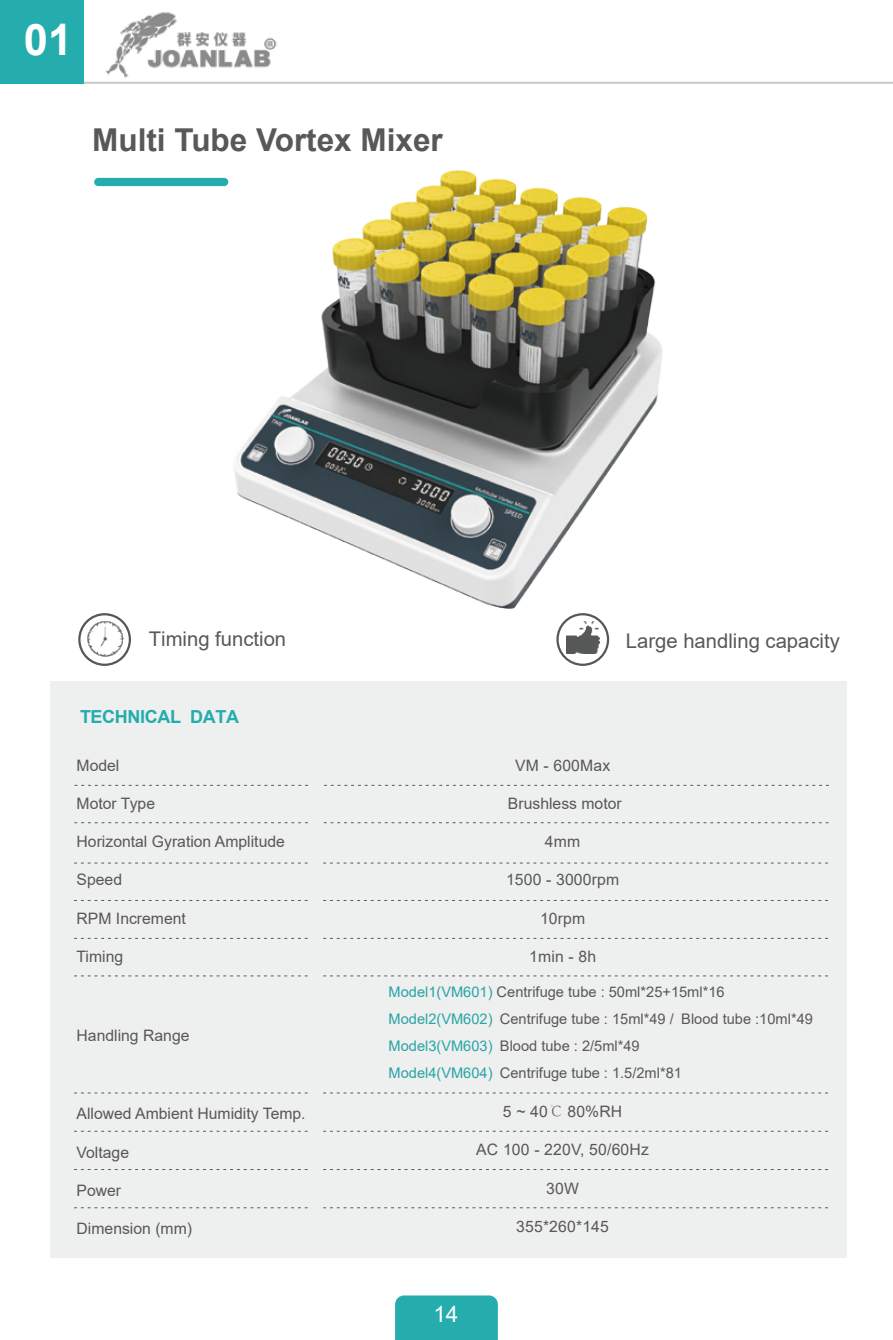
<style>
.page{position:relative;width:893px;height:1340px;background:#fff}
.page>*{position:absolute;margin:0;border:0;box-sizing:border-box;transform-origin:0 0}
.t1{font:700 43.65px "Arial";color:#fff}
.t2{font:700 31.5px "Arial";color:#595757}
.t3{font:22.5px "Arial";color:#fff}
.t4{font:20.25px "Arial";color:#595757}
.t5{font:700 18px "Arial";letter-spacing:-.02em;color:#25acac}
.t6{font:15.75px "Arial";color:#595757}
.t7{font:14.62px/27px "Arial";color:#595857}
.s1{color:#2aa4a4}
.s2{font-family:"Adobe Song Std";font-weight:300}
</style>
<div class="page">
<div style="left:94px;top:178px;width:134px;height:8px;background:#25acac;border-radius:4px"></div>
<img style="left:567px;top:620px;width:32px;height:34px">
<div style="left:556px;top:613px;width:53px;height:53px;border:2px solid #565757;border-radius:50%"></div>
<div style="left:78px;top:613px;width:53px;height:53px;border:2px solid #565757;border-radius:50%"></div>
<img style="left:85px;top:619px;width:39px;height:39px">
<img style="left:226px;top:170px;width:437px;height:450px">
<div style="left:50px;top:680px;width:797px;height:577px;background:#eeefef"></div>
<svg style="left:75px;top:822px;width:233px;height:1px"></svg>
<svg style="left:74px;top:862px;width:234px;height:1px"></svg>
<svg style="left:74px;top:900px;width:234px;height:1px"></svg>
<svg style="left:74px;top:938px;width:234px;height:1px"></svg>
<svg style="left:75px;top:785px;width:233px;height:1px"></svg>
<svg style="left:74px;top:975px;width:234px;height:1px"></svg>
<svg style="left:74px;top:1092px;width:234px;height:1px"></svg>
<svg style="left:74px;top:1130px;width:234px;height:1px"></svg>
<svg style="left:74px;top:1169px;width:234px;height:1px"></svg>
<svg style="left:74px;top:1207px;width:234px;height:1px"></svg>
<svg style="left:324px;top:822px;width:504px;height:1px"></svg>
<svg style="left:324px;top:862px;width:504px;height:1px"></svg>
<svg style="left:324px;top:900px;width:504px;height:1px"></svg>
<svg style="left:324px;top:938px;width:504px;height:1px"></svg>
<svg style="left:324px;top:785px;width:505px;height:1px"></svg>
<svg style="left:324px;top:975px;width:504px;height:1px"></svg>
<svg style="left:324px;top:1092px;width:504px;height:1px"></svg>
<svg style="left:324px;top:1130px;width:504px;height:1px"></svg>
<svg style="left:324px;top:1169px;width:504px;height:1px"></svg>
<svg style="left:324px;top:1207px;width:504px;height:1px"></svg>
<hr style="left:0;top:82px;width:893px;height:2px;background:#ccc">
<img style="left:95px;top:12px;width:191px;height:70px">
<div style="left:0;top:0;width:84px;height:84px;background:#25acac"></div>
<div style="left:395px;top:1295px;width:103px;height:44px;background:#25acac"></div>
<h1 class="t1" style="left:24px;top:9px;width:50px">01</h1>
<h2 class="t2" style="left:92px;top:118px;width:352px">Multi Tube Vortex Mixer</h2>
<p class="t4" style="left:149px;top:624px;width:139px">Timing function</p>
<p class="t4" style="left:626px;top:627px;width:215px">Large handling capacity</p>
<p class="t5" style="left:80px;top:704px;width:161px">TECHNICAL DATA</p>
<p class="t6" style="left:77px;top:754px;width:44px">Model</p>
<p class="t6" style="left:77px;top:792px;width:80px">Motor Type</p>
<p class="t6" style="left:77px;top:830px;width:210px">Horizontal Gyration Amplitude</p>
<p class="t6" style="left:77px;top:869px;width:47px">Speed</p>
<p class="t6" style="left:77px;top:907px;width:111px">RPM Increment</p>
<p class="t6" style="left:77px;top:945px;width:48px">Timing</p>
<p class="t6" style="left:77px;top:1024px;width:114px">Handling Range</p>
<p class="t6" style="left:77px;top:1103px;width:231px">Allowed Ambient Humidity Temp.</p>
<p class="t6" style="left:77px;top:1141px;width:54px">Voltage</p>
<p class="t6" style="left:77px;top:1179px;width:46px">Power</p>
<p class="t6" style="left:77px;top:1217px;width:117px">Dimension (mm)</p>
<p class="t6" style="left:515px;top:754px;width:97px">VM - 600Max</p>
<p class="t6" style="left:508px;top:792px;width:115px">Brushless motor</p>
<p class="t6" style="left:545px;top:830px;width:37px">4mm</p>
<p class="t6" style="left:506px;top:869px;width:115px">1500 - 3000rpm</p>
<p class="t6" style="left:540px;top:907px;width:47px">10rpm</p>
<p class="t6" style="left:529px;top:945px;width:68px">1min - 8h</p>
<p class="t7" style="left:389px;top:978px;width:426px"><span class="s1">Model1(VM601)</span> Centrifuge tube : 50ml*25+15ml*16<br><span class="s1">Model2(VM602)</span> Centrifuge tube : 15ml*49 / Blood tube :10ml*49<br><span class="s1">Model3(VM603)</span> Blood tube : 2/5ml*49<br><span class="s1">Model4(VM604)</span> Centrifuge tube : 1.5/2ml*81</p>
<p class="t6" style="left:503px;top:1100px;width:121px">5 ~ 40<span class="s2">℃</span> 80%RH</p>
<p class="t6" style="left:476px;top:1139px;width:174px">AC 100 - 220V, 50/60Hz</p>
<p class="t6" style="left:546px;top:1177px;width:34px">30W</p>
<p class="t6" style="left:516px;top:1215px;width:94px">355*260*145</p>
<h3 class="t3" style="left:433px;top:1298px;width:27px">14</h3>
</div>
